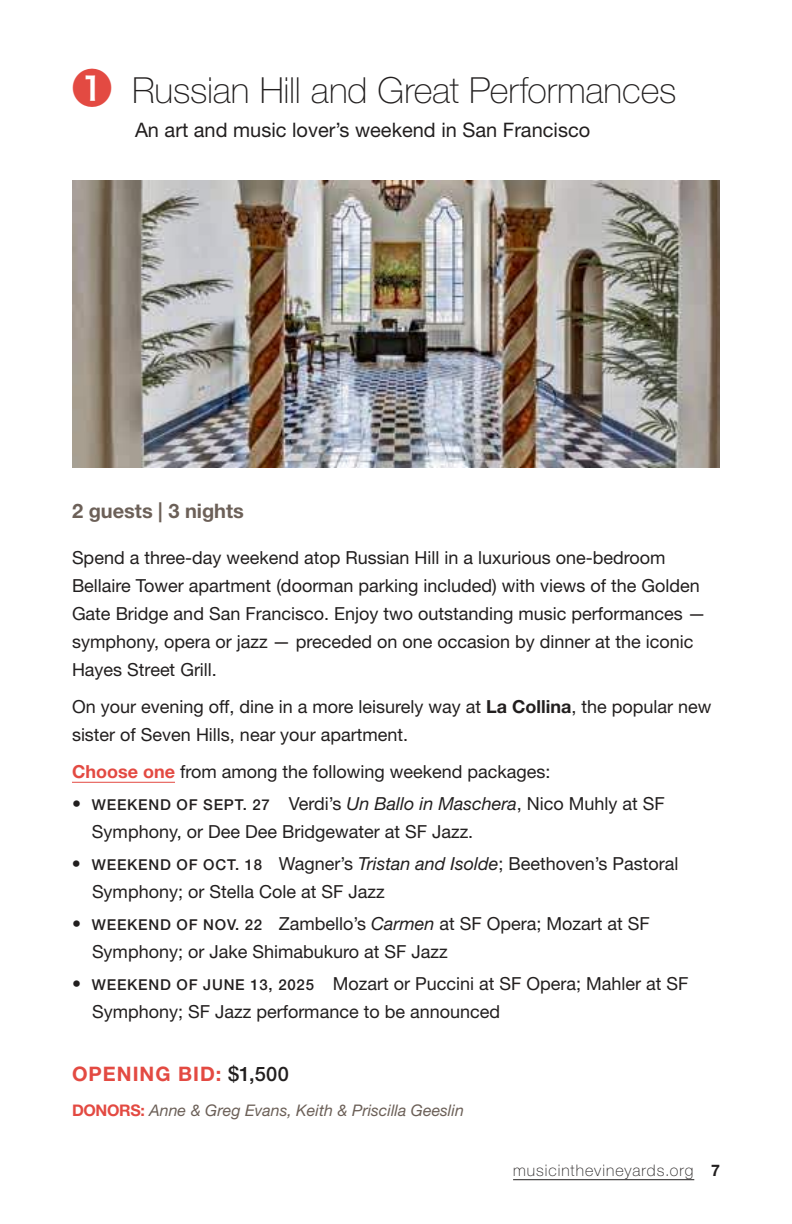
<style>
.page{position:relative;width:792px;height:1224px;background:#fff}
.page>*{position:absolute;margin:0;border:0;box-sizing:border-box;transform-origin:0 0}
.t1{font:100 36px "Helvetica Neue LT Std";letter-spacing:-.005em;color:#221f1f}
.t2{font:20px "Helvetica Neue LT Std";color:#221f1f}
.t3{font:700 20px "Helvetica Neue LT Std";letter-spacing:.05em;color:#e34a42}
.t4{font:700 20px "Helvetica Neue LT Std";color:#6c6058}
.t5{font:18px/28px "Helvetica Neue LT Std";color:#221f1f}
.t6{font:italic 16px "Helvetica Neue LT Std";color:#6c6058}
.t7{font:100 16px "Helvetica Neue LT Std";letter-spacing:.06em;color:#221f1f}
.s1{font-family:"Hiragino Sans W6";font-weight:400;font-size:40px;color:#e34a42}
.s2{font-weight:700}
.s3{font-weight:700;color:#e34a42}
.s4{font-weight:500}
.s5{font-weight:500;font-size:15px}
.s6{font-style:italic}
.s7{font-weight:500;color:#221f1f}
.s8{font-weight:700;font-style:normal;color:#e34a42}
</style>
<div class="page">
<hr style="left:513px;top:1179px;width:181px;height:1px;background:#221f1f">
<hr style="left:72px;top:782px;width:103px;height:1px;background:#e34a42">
<img style="left:72px;top:180px;width:648px;height:288px">
<h1 class="t1" style="left:72px;top:77px;width:606px"><span class="s1">❶</span> Russian Hill and Great Performances</h1>
<p class="t2" style="left:135px;top:121px;width:457px">An art and music lover’s weekend in San Francisco</p>
<p class="t4" style="left:72px;top:503px;width:173px">2 guests | 3 nights</p>
<p class="t5" style="left:72px;top:545px;width:635px">Spend a three-day weekend atop Russian Hill in a luxurious one-bedroom Bellaire Tower apartment (doorman parking included) with views of the Golden Gate Bridge and San Francisco. Enjoy two outstanding music performances — symphony, opera or jazz — preceded on one occasion by dinner at the iconic Hayes Street Grill.</p>
<p class="t5" style="left:72px;top:694px;width:641px">On your evening off, dine in a more leisurely way at <span class="s2">La Collina</span>, the popular new sister of Seven Hills, near your apartment.</p>
<p class="t5" style="left:72px;top:759px;width:480px"><span class="s3">Choose one</span> from among the following weekend packages:</p>
<p class="t5" style="left:92px;top:791px;width:574px;text-indent:-20px"><span class="s4">•</span> <span class="s5">WEEKEND OF SEPT. 27</span> Verdi’s <span class="s6">Un Ballo in Maschera</span>, Nico Muhly at SF<br>Symphony, or Dee Dee Bridgewater at SF Jazz.</p>
<p class="t5" style="left:92px;top:851px;width:588px;text-indent:-20px"><span class="s4">•</span> <span class="s5">WEEKEND OF OCT. 18</span> Wagner’s <span class="s6">Tristan and Isolde</span>; Beethoven’s Pastoral<br>Symphony; or Stella Cole at SF Jazz</p>
<p class="t5" style="left:92px;top:911px;width:559px;text-indent:-20px"><span class="s4">•</span> <span class="s5">WEEKEND OF NOV. 22</span> Zambello’s <span class="s6">Carmen</span> at SF Opera; Mozart at SF<br>Symphony; or Jake Shimabukuro at SF Jazz</p>
<p class="t5" style="left:92px;top:971px;width:598px;text-indent:-20px"><span class="s4">•</span> <span class="s5">WEEKEND OF JUNE 13, 2025</span> Mozart or Puccini at SF Opera; Mahler at SF<br>Symphony; SF Jazz performance to be announced</p>
<p class="t3" style="left:72px;top:1065px;width:219px">OPENING BID: <span class="s7">$1,500</span></p>
<p class="t6" style="left:72px;top:1104px;width:393px"><span class="s8">DONORS:</span> Anne &amp; Greg Evans, Keith &amp; Priscilla Geeslin</p>
<p class="t7" style="left:513px;top:1164px;width:208px">musicinthevineyards.org <span class="s2">7</span></p>
</div>
